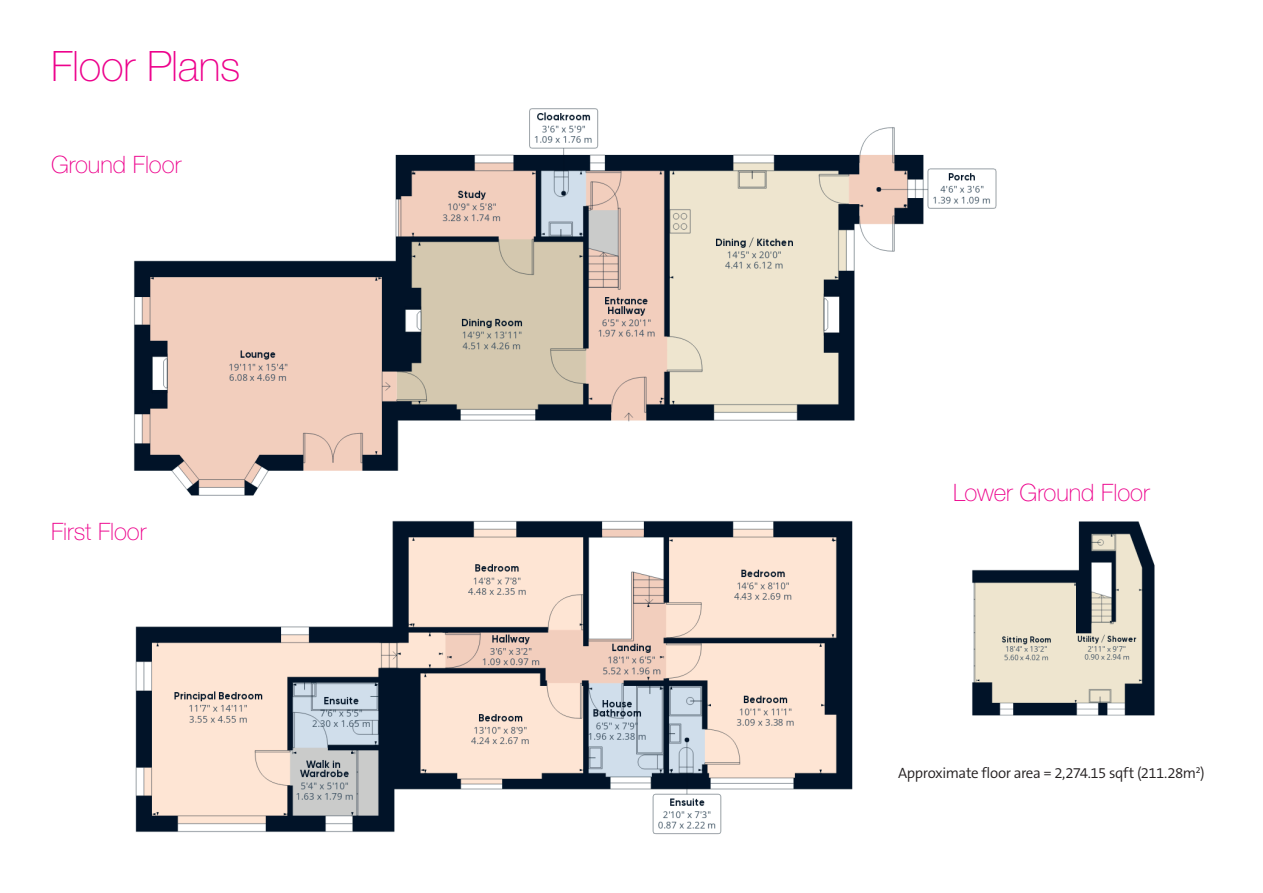
<style>
.page{position:relative;width:1263px;height:893px;background:#fff}
.page>*{position:absolute;margin:0;border:0;box-sizing:border-box;transform-origin:0 0}
.t1{font:100 42px "Helvetica Neue LT Std";letter-spacing:-.01em;color:#ed028c}
.t2{font:100 24px "Helvetica Neue LT Std";letter-spacing:-.005em;color:#ed028c}
.t3{font:300 15px "The Sans B4";letter-spacing:-.03em;color:#231f20}
</style>
<div class="page">
<img style="left:135px;top:520px;width:718px;height:315px">
<img style="left:133px;top:108px;width:864px;height:388px">
<img style="left:972px;top:521px;width:183px;height:195px">
<h1 class="t1" style="left:51px;top:42px;width:191px">Floor Plans</h1>
<h2 class="t2" style="left:51px;top:151px;width:132px">Ground Floor</h2>
<h2 class="t2" style="left:51px;top:518px;width:97px">First Floor</h2>
<h2 class="t2" style="left:953px;top:479px;width:198px">Lower Ground Floor</h2>
<p class="t3" style="left:898px;top:765px;width:308px">Approximate floor area = 2,274.15 sqft (211.28m<sup>2</sup>)</p>
</div>
